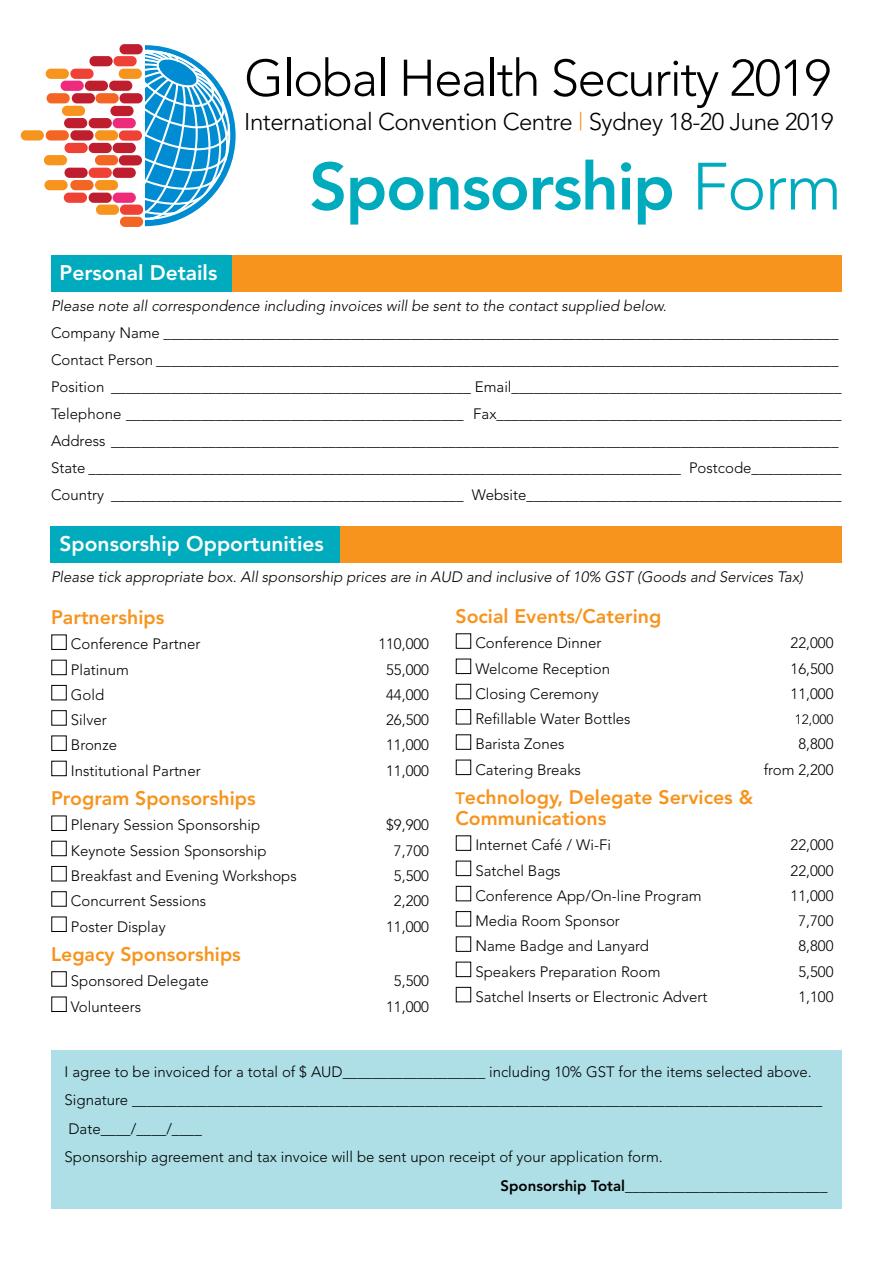
<style>
.page{position:relative;width:893px;height:1263px;background:#fff}
.page>*{position:absolute;margin:0;border:0;box-sizing:border-box;transform-origin:0 0}
.t1{font:800 66px "Avenir";letter-spacing:-.02em;color:#00abbd}
.t2{font:300 51px "Avenir";letter-spacing:-.03em;color:#000}
.t3{font:300 24px "Avenir";letter-spacing:-.02em;color:#000}
.t4{font:800 21px "Avenir";color:#fff}
.t5{font:800 19.5px/21px "Avenir";color:#f7941e}
.t6{font:300 15px/27px "Avenir";color:#000}
.t7{font:italic 300 15px "Avenir";color:#000}
.t8{font:800 15px "Avenir";color:#000}
.t9{font:300 13.5px "Avenir";color:#000}
.s1{color:#f7941e}
.s2{font-weight:300}
.s3{font-size:16.5px}
</style>
<div class="page">
<div style="left:52px;top:526px;width:789px;height:37px;background:#f7941e"></div>
<div style="left:51px;top:526px;width:289px;height:37px;background:#00abbd"></div>
<div style="left:52px;top:256px;width:790px;height:36px;background:#f7941e"></div>
<div style="left:51px;top:256px;width:181px;height:36px;background:#00abbd"></div>
<div style="left:51px;top:1050px;width:791px;height:159px;background:#aedfe6"></div>
<div style="left:52px;top:660px;width:14px;height:15px;border:1px solid #000"></div>
<div style="left:52px;top:761px;width:14px;height:15px;border:1px solid #000"></div>
<div style="left:52px;top:841px;width:14px;height:15px;border:1px solid #000"></div>
<div style="left:456px;top:659px;width:15px;height:15px;border:1px solid #000"></div>
<div style="left:456px;top:684px;width:15px;height:15px;border:1px solid #000"></div>
<div style="left:456px;top:709px;width:15px;height:15px;border:1px solid #000"></div>
<div style="left:456px;top:760px;width:15px;height:15px;border:1px solid #000"></div>
<div style="left:456px;top:861px;width:15px;height:15px;border:1px solid #000"></div>
<div style="left:456px;top:886px;width:15px;height:15px;border:1px solid #000"></div>
<div style="left:456px;top:911px;width:15px;height:15px;border:1px solid #000"></div>
<div style="left:456px;top:962px;width:15px;height:15px;border:1px solid #000"></div>
<div style="left:456px;top:987px;width:15px;height:15px;border:1px solid #000"></div>
<svg style="left:21px;top:44px;width:209px;height:183px"></svg>
<h2 class="t2" style="left:244px;top:48px;width:588px">Global Health Security 2019</h2>
<h3 class="t3" style="left:244px;top:108px;width:591px">International Convention Centre <span class="s1">|</span> Sydney 18-20 June 2019</h3>
<h1 class="t1" style="left:309px;top:148px;width:534px">Sponsorship <span class="s2">Form</span></h1>
<h3 class="t4" style="left:60px;top:261px;width:159px">Personal Details</h3>
<p class="t7" style="left:51px;top:297px;width:617px">Please note all correspondence including invoices will be sent to the contact supplied below.</p>
<p class="t6" style="left:51px;top:319px;width:792px">Company Name __________________________________________________________________________________________ Contact Person ___________________________________________________________________________________________ Position ________________________________________________ Email____________________________________________ Telephone _____________________________________________ Fax______________________________________________ Address _________________________________________________________________________________________________ State _______________________________________________________________________________ Postcode____________ Country _______________________________________________ Website__________________________________________</p>
<h3 class="t4" style="left:60px;top:531px;width:266px">Sponsorship Opportunities</h3>
<p class="t7" style="left:51px;top:568px;width:754px">Please tick appropriate box. All sponsorship prices are in AUD and inclusive of 10% GST (Goods and Services Tax)</p>
<h3 class="t5" style="left:51px;top:607px;width:115px">Partnerships</h3>
<p class="t6" style="left:71px;top:631px;width:131px">Conference Partner</p>
<p class="t6" style="left:378px;top:631px;width:52px">110,000</p>
<p class="t6" style="left:71px;top:656px;width:60px">Platinum</p>
<p class="t6" style="left:386px;top:656px;width:44px">55,000</p>
<p class="t6" style="left:71px;top:681px;width:35px">Gold</p>
<p class="t6" style="left:386px;top:681px;width:44px">44,000</p>
<p class="t6" style="left:71px;top:706px;width:37px">Silver</p>
<p class="t6" style="left:386px;top:706px;width:44px">26,500</p>
<p class="t6" style="left:71px;top:732px;width:48px">Bronze</p>
<p class="t6" style="left:386px;top:732px;width:44px">11,000</p>
<p class="t6" style="left:71px;top:757px;width:131px">Institutional Partner</p>
<p class="t6" style="left:386px;top:757px;width:44px">11,000</p>
<h3 class="t5" style="left:51px;top:788px;width:206px">Program Sponsorships</h3>
<p class="t6" style="left:71px;top:812px;width:191px">Plenary Session Sponsorship</p>
<p class="t6" style="left:386px;top:812px;width:44px">$9,900</p>
<p class="t6" style="left:71px;top:837px;width:197px">Keynote Session Sponsorship</p>
<p class="t6" style="left:394px;top:837px;width:37px">7,700</p>
<p class="t6" style="left:71px;top:862px;width:227px">Breakfast and Evening Workshops</p>
<p class="t6" style="left:394px;top:862px;width:37px">5,500</p>
<p class="t6" style="left:71px;top:887px;width:137px">Concurrent Sessions</p>
<p class="t6" style="left:394px;top:887px;width:37px">2,200</p>
<p class="t6" style="left:71px;top:913px;width:96px">Poster Display</p>
<p class="t6" style="left:386px;top:913px;width:44px">11,000</p>
<h3 class="t5" style="left:51px;top:944px;width:191px">Legacy Sponsorships</h3>
<p class="t6" style="left:71px;top:967px;width:139px">Sponsored Delegate</p>
<p class="t6" style="left:394px;top:967px;width:37px">5,500</p>
<p class="t6" style="left:71px;top:993px;width:72px">Volunteers</p>
<p class="t6" style="left:386px;top:993px;width:44px">11,000</p>
<h3 class="t5" style="left:455px;top:606px;width:207px">Social Events/Catering</h3>
<p class="t6" style="left:475px;top:630px;width:128px">Conference Dinner</p>
<p class="t6" style="left:791px;top:630px;width:44px">22,000</p>
<p class="t6" style="left:475px;top:655px;width:136px">Welcome Reception</p>
<p class="t6" style="left:791px;top:655px;width:44px">16,500</p>
<p class="t6" style="left:475px;top:680px;width:125px">Closing Ceremony</p>
<p class="t6" style="left:791px;top:680px;width:44px">11,000</p>
<p class="t6" style="left:475px;top:705px;width:157px">Refillable Water Bottles</p>
<p class="t9" style="left:795px;top:711px;width:40px">12,000</p>
<p class="t6" style="left:475px;top:731px;width:91px">Barista Zones</p>
<p class="t6" style="left:798px;top:731px;width:37px">8,800</p>
<p class="t6" style="left:475px;top:756px;width:107px">Catering Breaks</p>
<p class="t6" style="left:764px;top:756px;width:71px">from 2,200</p>
<h3 class="t5" style="left:455px;top:787px;width:299px"><span class="s3">T</span>echnology, Delegate Services &amp;<br>Communications</h3>
<p class="t6" style="left:475px;top:832px;width:137px">Internet Café / Wi-Fi</p>
<p class="t6" style="left:791px;top:832px;width:44px">22,000</p>
<p class="t6" style="left:475px;top:857px;width:87px">Satchel Bags</p>
<p class="t6" style="left:791px;top:857px;width:44px">22,000</p>
<p class="t6" style="left:475px;top:882px;width:228px">Conference App/On-line Program</p>
<p class="t6" style="left:791px;top:882px;width:44px">11,000</p>
<p class="t6" style="left:475px;top:907px;width:146px">Media Room Sponsor</p>
<p class="t6" style="left:798px;top:907px;width:37px">7,700</p>
<p class="t6" style="left:475px;top:933px;width:175px">Name Badge and Lanyard</p>
<p class="t6" style="left:798px;top:933px;width:37px">8,800</p>
<p class="t6" style="left:475px;top:958px;width:187px">Speakers Preparation Room</p>
<p class="t6" style="left:798px;top:958px;width:37px">5,500</p>
<p class="t6" style="left:475px;top:983px;width:234px">Satchel Inserts or Electronic Advert</p>
<p class="t6" style="left:798px;top:983px;width:37px">1,100</p>
<p class="t6" style="left:65px;top:1057px;width:759px;line-height:28.5px">I agree to be invoiced for a total of $ AUD___________________ including 10% GST for the items selected above.<br>Signature ____________________________________________________________________________________________ Date____/____/____<br>Sponsorship agreement and tax invoice will be sent upon receipt of your application form.</p>
<p class="t8" style="left:501px;top:1176px;width:328px">Sponsorship Total___________________________</p>
</div>
